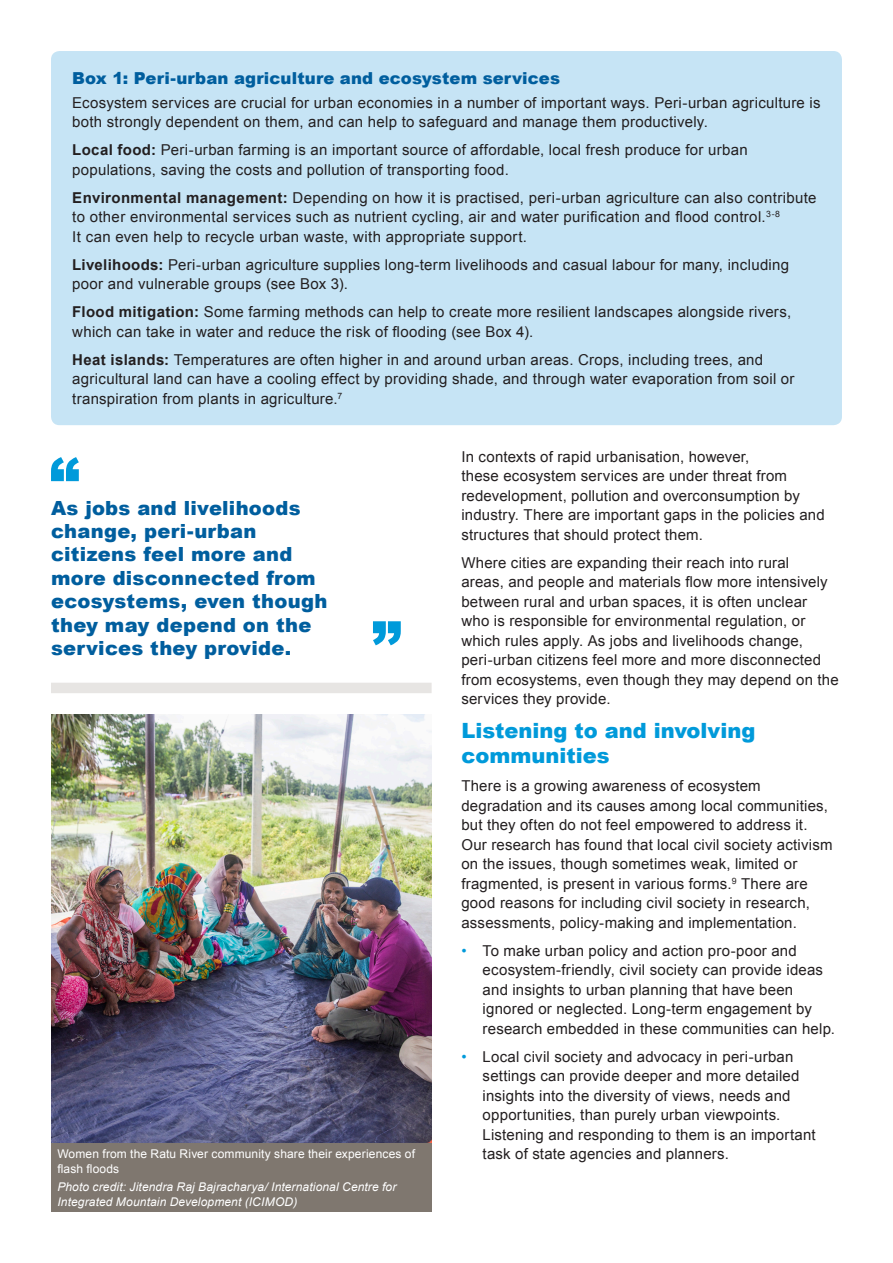
<style>
.page{position:relative;width:893px;height:1263px;background:#fff}
.page>*{position:absolute;margin:0;border:0;box-sizing:border-box;transform-origin:0 0}
.HEADING_1{font:900 21px/25.2px "Arial";color:#009ada}
.QUOTE{font:900 19.5px/23.4px "Arial";letter-spacing:.015em;color:#005e9e}
.BOX_HEADING{font:900 16.5px "Arial";letter-spacing:.005em;color:#005e9e}
.BODY_TEXT{font:15px/19.5px "Arial";letter-spacing:.015em;color:#231f20}
.PHOTO_CREDIT{font:italic 12px/14.4px "Arial";letter-spacing:.01em;color:#fff}
.IMAGE_CAPTION{font:12px/14.4px "Arial";letter-spacing:.01em;color:#fff}
.s1{font-weight:700}
.s2{color:#009ada}
</style>
<div class="page">
<div style="left:51px;top:51px;width:791px;height:374px;background:#c6e4f5;border-radius:9px"></div>
<img style="left:51px;top:715px;width:381px;height:428px">
<div style="left:51px;top:1143px;width:381px;height:69px;background:#7f776f"></div>
<svg style="left:51px;top:457px;width:28px;height:24px"></svg>
<div style="left:51px;top:683px;width:381px;height:10px;background:#e7e5e3"></div>
<svg style="left:373px;top:621px;width:28px;height:24px"></svg>
<p class="BOX_HEADING" style="left:72px;top:66px;width:489px">Box 1: Peri-urban agriculture and ecosystem services</p>
<p class="BODY_TEXT" style="left:72px;top:93px;width:750px">Ecosystem services are crucial for urban economies in a number of important ways. Peri-urban agriculture is both strongly dependent on them, and can help to safeguard and manage them productively.</p>
<p class="BODY_TEXT" style="left:72px;top:140px;width:677px"><span class="s1">Local food:</span> Peri-urban farming is an important source of affordable, local fresh produce for urban populations, saving the costs and pollution of transporting food.</p>
<p class="BODY_TEXT" style="left:72px;top:188px;width:746px"><span class="s1">Environmental management:</span> Depending on how it is practised, peri-urban agriculture can also contribute to other environmental services such as nutrient cycling, air and water purification and flood control.<sup>3-8<br></sup>It can even help to recycle urban waste, with appropriate support.</p>
<p class="BODY_TEXT" style="left:72px;top:255px;width:718px"><span class="s1">Livelihoods:</span> Peri-urban agriculture supplies long-term livelihoods and casual labour for many, including poor and vulnerable groups (see Box 3).</p>
<p class="BODY_TEXT" style="left:72px;top:303px;width:720px"><span class="s1">Flood mitigation:</span> Some farming methods can help to create more resilient landscapes alongside rivers, which can take in water and reduce the risk of flooding (see Box 4).</p>
<p class="BODY_TEXT" style="left:72px;top:350px;width:724px"><span class="s1">Heat islands:</span> Temperatures are often higher in and around urban areas. Crops, including trees, and agricultural land can have a cooling effect by providing shade, and through water evaporation from soil or transpiration from plants in agriculture.<sup>7</sup></p>
<p class="QUOTE" style="left:51px;top:495px;width:278px">As jobs and livelihoods change, peri-urban citizens feel more and more disconnected from ecosystems, even though they may depend on the services they provide.</p>
<p class="IMAGE_CAPTION" style="left:57px;top:1147px;width:359px">Women from the Ratu River community share their experiences of flash floods</p>
<p class="PHOTO_CREDIT" style="left:57px;top:1180px;width:341px">Photo credit: Jitendra Raj Bajracharya/ International Centre for<br>Integrated Mountain Development (ICIMOD)</p>
<p class="BODY_TEXT" style="left:461px;top:447px;width:365px">In contexts of rapid urbanisation, however,<br>these ecosystem services are under threat from redevelopment, pollution and overconsumption by industry. There are important gaps in the policies and structures that should protect them.</p>
<p class="BODY_TEXT" style="left:461px;top:553px;width:379px">Where cities are expanding their reach into rural<br>areas, and people and materials flow more intensively between rural and urban spaces, it is often unclear who is responsible for environmental regulation, or which rules apply. As jobs and livelihoods change, peri-urban citizens feel more and more disconnected from ecosystems, even though they may depend on the services they provide.</p>
<p class="HEADING_1" style="left:461px;top:717px;width:296px">Listening to and involving communities</p>
<p class="BODY_TEXT" style="left:461px;top:776px;width:373px">There is a growing awareness of ecosystem degradation and its causes among local communities, but they often do not feel empowered to address it.<br>Our research has found that local civil society activism on the issues, though sometimes weak, limited or fragmented, is present in various forms.<sup>9</sup> There are good reasons for including civil society in research, assessments, policy-making and implementation.</p>
<p class="BODY_TEXT" style="left:483px;top:941px;width:354px;text-indent:-21px"><span class="s2">•</span> To make urban policy and action pro-poor and ecosystem-friendly, civil society can provide ideas and insights to urban planning that have been ignored or neglected. Long-term engagement by research embedded in these communities can help.</p>
<p class="BODY_TEXT" style="left:483px;top:1047px;width:334px;text-indent:-21px"><span class="s2">•</span> Local civil society and advocacy in peri-urban settings can provide deeper and more detailed insights into the diversity of views, needs and opportunities, than purely urban viewpoints.<br>Listening and responding to them is an important task of state agencies and planners.</p>
</div>
